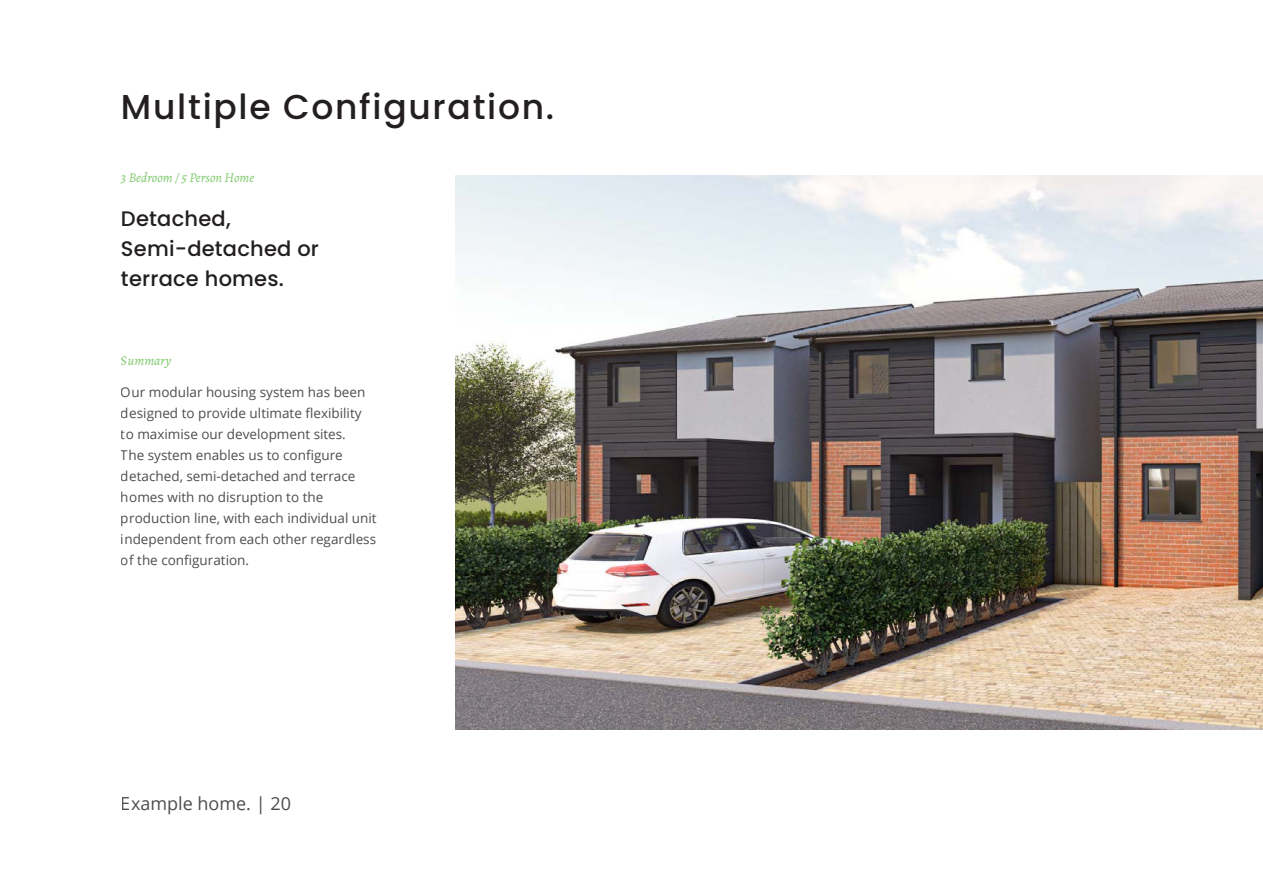
<style>
.page{position:relative;width:1263px;height:893px;background:#fff}
.page>*{position:absolute;margin:0;border:0;box-sizing:border-box;transform-origin:0 0}
.P_M_23_28_50{font:500 34.5px "Poppins";letter-spacing:.05em;color:#231f20}
.P_M_14_20_10{font:500 21px/30px "Poppins";letter-spacing:.01em;color:#231f20}
.t1{font:18px "Open Sans";color:#231f20}
.t2{font:13.5px/21px "Open Sans";color:#231f20}
.t3{font:italic 13.5px "Alegreya";color:#5dbb46}
</style>
<div class="page">
<img style="left:455px;top:176px;width:808px;height:553px">
<p class="P_M_23_28_50" style="left:121px;top:87px;width:435px">Multiple Configuration.</p>
<p class="t3" style="left:121px;top:169px;width:135px">3 Bedroom / 5 Person Home</p>
<p class="P_M_14_20_10" style="left:121px;top:204px;width:111px">Detached,</p>
<p class="P_M_14_20_10" style="left:121px;top:234px;width:200px">Semi-detached or terrace homes.</p>
<p class="t3" style="left:121px;top:351px;width:52px">Summary</p>
<p class="t2" style="left:121px;top:381px;width:257px">Our modular housing system has been designed to provide ultimate flexibility to maximise our development sites.<br>The system enables us to configure detached, semi-detached and terrace homes with no disruption to the production line, with each individual unit independent from each other regardless of the configuration.</p>
<h3 class="t1" style="left:121px;top:791px;width:171px">Example home. | 20</h3>
</div>
